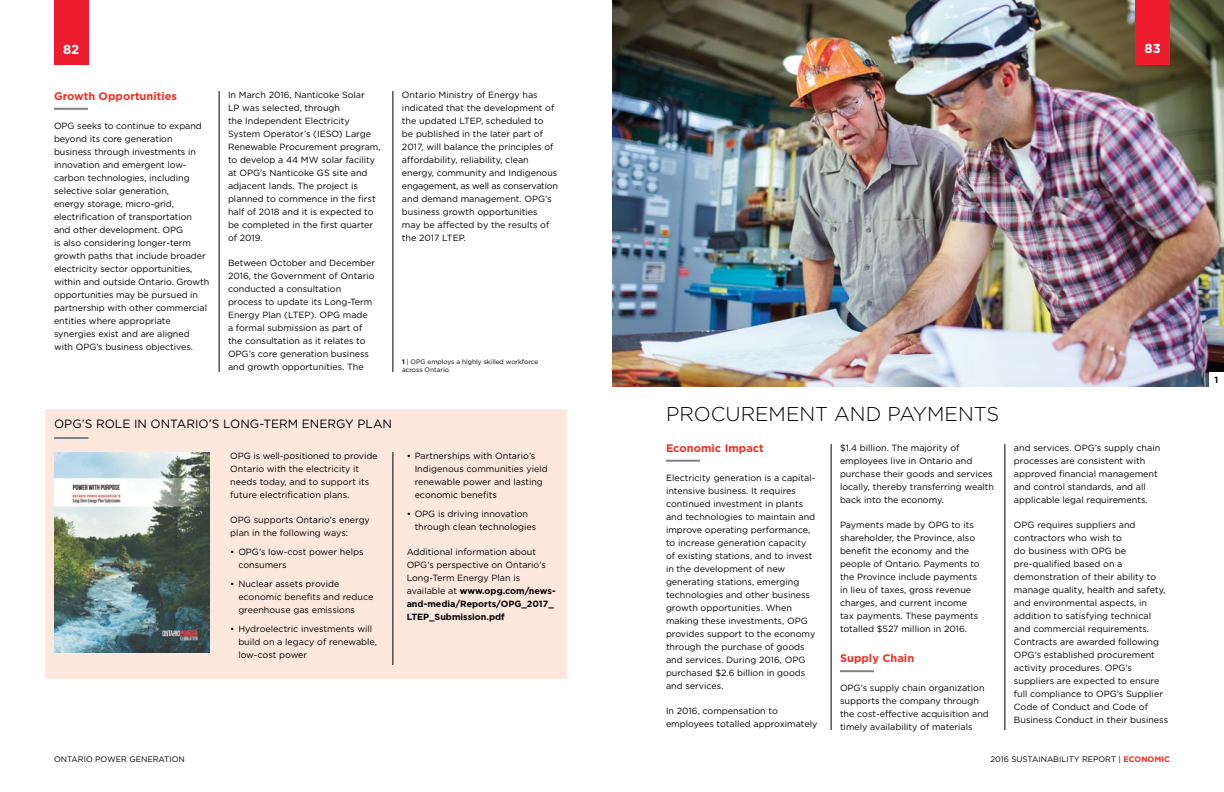
<style>
.page{position:relative;width:1224px;height:792px;background:#fff}
.page>*{position:absolute;margin:0;border:0;box-sizing:border-box;transform-origin:0 0}
.t1{font:300 20px "Gotham";color:#000}
.t2{font:700 13px "Gotham";color:#fff}
.t3{font:12px "Gotham";color:#000}
.t4{font:700 11px "Gotham";letter-spacing:.005em;color:#ee3124}
.t5{font:9px/13px "Gotham";color:#000}
.t6{font:700 9px "Gotham";color:#000}
.t7{font:8px "Gotham";color:#000}
.t8{font:6.5px/8.5px "Gotham";color:#000}
.s1{font-weight:700}
.s2{font-weight:700;color:#ee3124}
</style>
<div class="page">
<div style="left:45px;top:409px;width:522px;height:270px;background:#fee8dd"></div>
<hr style="left:54px;top:108px;width:34px;height:2px;background:#808285">
<hr style="left:393px;top:452px;width:1px;height:213px;background:#000">
<img style="left:612px;top:0;width:612px;height:387px">
<hr style="left:54px;top:437px;width:34px;height:2px;background:#808285">
<img style="left:54px;top:452px;width:156px;height:200px">
<hr style="left:219px;top:91px;width:1px;height:281px;background:#000">
<hr style="left:393px;top:91px;width:1px;height:281px;background:#000">
<hr style="left:831px;top:444px;width:1px;height:286px;background:#000">
<hr style="left:1005px;top:444px;width:1px;height:286px;background:#000">
<hr style="left:666px;top:460px;width:34px;height:2px;background:#808285">
<hr style="left:840px;top:670px;width:34px;height:2px;background:#808285">
<div style="left:1209px;top:372px;width:15px;height:15px;background:#fff"></div>
<div style="left:1136px;top:0;width:34px;height:65px;background:#ed1c2e"></div>
<div style="left:54px;top:0;width:34px;height:65px;background:#ed1c2e"></div>
<h2 class="t2" style="left:63px;top:40px;width:18px">82</h2>
<h2 class="t2" style="left:1145px;top:40px;width:18px">83</h2>
<p class="t4" style="left:54px;top:89px;width:125px">Growth Opportunities</p>
<p class="t5" style="left:54px;top:119px;width:157px">OPG seeks to continue to expand beyond its core generation business through investments in innovation and emergent low&shy;carbon technologies, including selective solar generation,<br>energy storage, micro-grid, electrification of transportation and other development. OPG<br>is also considering longer-term growth paths that include broader electricity sector opportunities, within and outside Ontario. Growth opportunities may be pursued in partnership with other commercial entities where appropriate synergies exist and are aligned with OPG’s business objectives.</p>
<p class="t5" style="left:228px;top:88px;width:154px">In March 2016, Nanticoke Solar<br>LP was selected, through<br>the Independent Electricity<br>System Operator’s (IESO) Large<br>Renewable Procurement program, to develop a 44 MW solar facility at OPG’s Nanticoke GS site and adjacent lands. The project is planned to commence in the first half of 2018 and it is expected to be completed in the first quarter of 2019.</p>
<p class="t5" style="left:228px;top:256px;width:149px">Between October and December<br>2016, the Government of Ontario conducted a consultation process to update its Long-Term<br>Energy Plan (LTEP). OPG made a formal submission as part of the consultation as it relates to<br>OPG’s core generation business and growth opportunities. The</p>
<p class="t5" style="left:402px;top:88px;width:158px">Ontario Ministry of Energy has indicated that the development of the updated LTEP, scheduled to<br>be published in the later part of<br>2017, will balance the principles of affordability, reliability, clean energy, community and Indigenous engagement, as well as conservation and demand management. OPG’s business growth opportunities may be affected by the results of the 2017 LTEP.</p>
<p class="t8" style="left:402px;top:357px;width:138px"><span class="s1">1</span> | OPG employs a highly skilled workforce across Ontario.</p>
<h3 class="t3" style="left:54px;top:416px;width:340px">OPG’S ROLE IN ONTARIO’S LONG-TERM ENERGY PLAN</h3>
<p class="t5" style="left:230px;top:449px;width:149px">OPG is well-positioned to provide<br>Ontario with the electricity it needs today, and to support its future electrification plans.</p>
<p class="t5" style="left:230px;top:513px;width:141px">OPG supports Ontario’s energy plan in the following ways:</p>
<p class="t5" style="left:238px;top:545px;width:127px;text-indent:-8px">• OPG’s low-cost power helps consumers</p>
<p class="t5" style="left:238px;top:577px;width:136px;text-indent:-8px">• Nuclear assets provide economic benefits and reduce greenhouse gas emissions</p>
<p class="t5" style="left:238px;top:622px;width:140px;text-indent:-8px">• Hydroelectric investments will build on a legacy of renewable, low-cost power</p>
<p class="t5" style="left:415px;top:449px;width:135px;text-indent:-8px">• Partnerships with Ontario’s<br>Indigenous communities yield renewable power and lasting economic benefits</p>
<p class="t5" style="left:415px;top:507px;width:123px;text-indent:-8px">• OPG is driving innovation through clean technologies</p>
<p class="t5" style="left:407px;top:545px;width:151px">Additional information about<br>OPG’s perspective on Ontario’s<br>Long-Term Energy Plan is available at <span class="s1">www.opg.com/news&shy;and-media/Reports/OPG_2017_<br>LTEP_Submission.pdf</span></p>
<h1 class="t1" style="left:666px;top:401px;width:335px">PROCUREMENT AND PAYMENTS</h1>
<p class="t4" style="left:666px;top:441px;width:99px">Economic Impact</p>
<p class="t5" style="left:666px;top:471px;width:151px">Electricity generation is a capital&shy;intensive business. It requires continued investment in plants and technologies to maintain and improve operating performance, to increase generation capacity of existing stations, and to invest in the development of new generating stations, emerging technologies and other business growth opportunities. When making these investments, OPG provides support to the economy through the purchase of goods and services. During 2016, OPG purchased $2.6 billion in goods and services.</p>
<p class="t5" style="left:666px;top:704px;width:153px">In 2016, compensation to employees totalled approximately</p>
<p class="t5" style="left:840px;top:442px;width:156px">$1.4 billion. The majority of employees live in Ontario and purchase their goods and services locally, thereby transferring wealth back into the economy.</p>
<p class="t5" style="left:840px;top:519px;width:141px">Payments made by OPG to its shareholder, the Province, also benefit the economy and the people of Ontario. Payments to the Province include payments in lieu of taxes, gross revenue charges, and current income tax payments. These payments totalled $527 million in 2016.</p>
<p class="t4" style="left:840px;top:651px;width:76px">Supply Chain</p>
<p class="t5" style="left:840px;top:681px;width:150px">OPG’s supply chain organization supports the company through the cost-effective acquisition and timely availability of materials</p>
<p class="t5" style="left:1014px;top:442px;width:148px">and services. OPG’s supply chain processes are consistent with approved financial management and control standards, and all applicable legal requirements.</p>
<p class="t5" style="left:1014px;top:519px;width:156px">OPG requires suppliers and contractors who wish to<br>do business with OPG be pre-qualified based on a demonstration of their ability to manage quality, health and safety, and environmental aspects, in addition to satisfying technical and commercial requirements.<br>Contracts are awarded following<br>OPG’s established procurement activity procedures. OPG’s suppliers are expected to ensure full compliance to OPG’s Supplier<br>Code of Conduct and Code of<br>Business Conduct in their business</p>
<p class="t7" style="left:54px;top:754px;width:132px">ONTARIO POWER GENERATION</p>
<p class="t7" style="left:990px;top:754px;width:181px">2016 SUSTAINABILITY REPORT | <span class="s2">ECONOMIC</span></p>
<p class="t6" style="left:1215px;top:374px;width:5px">1</p>
</div>
